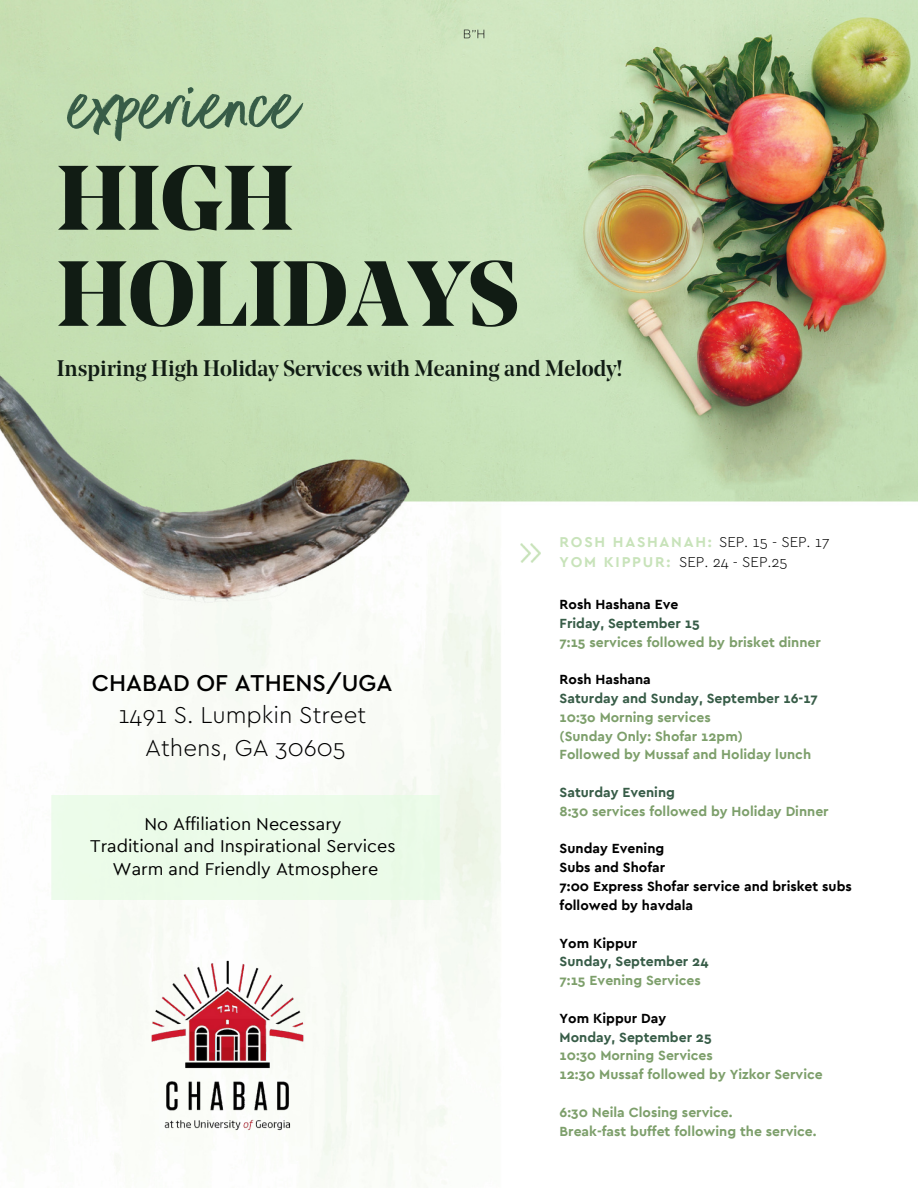
<style>
.page{position:relative;width:918px;height:1188px;background:#fff}
.page>*{position:absolute;margin:0;border:0;box-sizing:border-box;transform-origin:0 0}
.t1{font:700 91.8px "Noe Display";color:#111c14}
.t2{font:700 90.9px "Noe Display";color:#111c14}
.t3{font:83.85px "Better Times";color:#375c47}
.t4{font:300 24.15px "Cera GR";color:#000}
.t5{font:500 24.15px "Cera GR";color:#000}
.t6{font:500 22.35px "Noe Display";color:#111c14}
.t7{font:18px "Cera GR";color:#000}
.t8{font:300 15px "Cera GR";color:#000}
.t9{font:700 15px "Cera GR";letter-spacing:.115em;color:#c8e3ba}
.t10{font:700 13.95px "Cera GR";color:#7d9f6b}
.t11{font:700 13.95px "Cera GR";color:#000}
.t12{font:700 13.95px "Cera GR";color:#375c47}
</style>
<div class="page">
<img style="left:0;top:0;width:918px;height:1188px">
<img style="left:520px;top:544px;width:20px;height:19px">
<div style="left:51px;top:795px;width:389px;height:105px;background:#ebfbe9"></div>
<img style="left:144px;top:961px;width:166px;height:171px">
<p class="t3" style="left:70px;top:59px;width:231px">experience</p>
<p class="t2" style="left:57px;top:162px;width:238px">HIGH</p>
<p class="t1" style="left:57px;top:257px;width:464px">HOLIDAYS</p>
<p class="t6" style="left:57px;top:359px;width:567px">Inspiring High Holiday Services with Meaning and Melody!</p>
<p class="t5" style="left:92px;top:672px;width:302px">CHABAD OF ATHENS/UGA</p>
<p class="t4" style="left:118px;top:704px;width:250px">1491 S. Lumpkin Street</p>
<p class="t4" style="left:145px;top:737px;width:202px">Athens, GA 30605</p>
<p class="t7" style="left:144px;top:815px;width:199px">No Affiliation Necessary</p>
<p class="t7" style="left:90px;top:838px;width:307px">Traditional and Inspirational Services</p>
<p class="t7" style="left:113px;top:860px;width:267px">Warm and Friendly Atmosphere</p>
<p class="t9" style="left:560px;top:535px;width:154px">ROSH HASHANAH:</p>
<p class="t9" style="left:560px;top:555px;width:113px">YOM KIPPUR:</p>
<p class="t8" style="left:719px;top:535px;width:112px">SEP. 15 - SEP. 17</p>
<p class="t8" style="left:679px;top:555px;width:110px">SEP. 24 - SEP.25</p>
<p class="t11" style="left:560px;top:598px;width:120px">Rosh Hashana Eve</p>
<p class="t12" style="left:560px;top:617px;width:142px">Friday, September 15</p>
<p class="t10" style="left:560px;top:635px;width:263px">7:15 services followed by brisket dinner</p>
<p class="t11" style="left:560px;top:673px;width:93px">Rosh Hashana</p>
<p class="t12" style="left:560px;top:692px;width:260px">Saturday and Sunday, September 16-17</p>
<p class="t10" style="left:560px;top:711px;width:153px">10:3o Morning services</p>
<p class="t10" style="left:560px;top:729px;width:185px">(Sunday Only: Shofar 12pm)</p>
<p class="t10" style="left:560px;top:748px;width:253px">Followed by Mussaf and Holiday lunch</p>
<p class="t12" style="left:560px;top:786px;width:117px">Saturday Evening</p>
<p class="t10" style="left:560px;top:805px;width:271px">8:30 services followed by Holiday Dinner</p>
<p class="t11" style="left:560px;top:842px;width:106px">Sunday Evening</p>
<p class="t11" style="left:560px;top:861px;width:107px">Subs and Shofar</p>
<p class="t11" style="left:560px;top:880px;width:294px">7:00 Express Shofar service and brisket subs</p>
<p class="t11" style="left:560px;top:899px;width:135px">followed by havdala</p>
<p class="t11" style="left:560px;top:936px;width:79px">Yom Kippur</p>
<p class="t12" style="left:560px;top:955px;width:150px">Sunday, September 24</p>
<p class="t10" style="left:560px;top:974px;width:143px">7:15 Evening Services</p>
<p class="t11" style="left:560px;top:1012px;width:108px">Yom Kippur Day</p>
<p class="t12" style="left:560px;top:1030px;width:154px">Monday, September 25</p>
<p class="t10" style="left:560px;top:1049px;width:155px">10:30 Morning Services</p>
<p class="t10" style="left:560px;top:1068px;width:265px">12:30 Mussaf followed by Yizkor Service</p>
<p class="t10" style="left:560px;top:1106px;width:175px">6:30 Neila Closing service.</p>
<p class="t10" style="left:560px;top:1124px;width:259px">Break-fast buffet following the service.</p>
</div>
